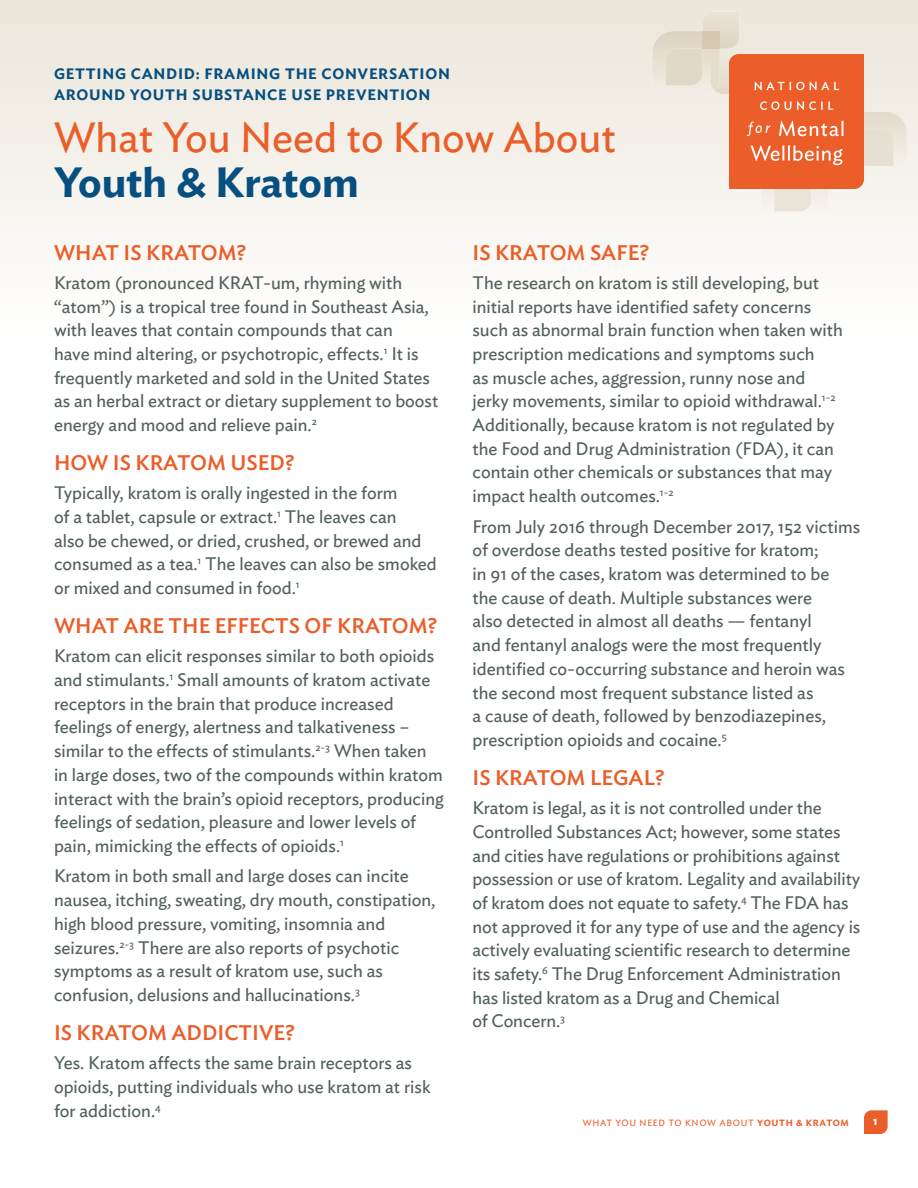
<style>
.page{position:relative;width:918px;height:1188px;background:#fff}
.page>*{position:absolute;margin:0;border:0;box-sizing:border-box;transform-origin:0 0}
.t1{font:42px/45px "Ideal Sans";color:#ea5e29}
.Heading_03{font:500 21px "Ideal Sans";color:#ea5e29}
.Body{font:18px/23.7px "Ideal Sans";color:#53605f}
.t2{font:600 15px/21px "Ideal Sans";letter-spacing:.05em;color:#064f80}
.t3{font:600 12px "Ideal Sans";color:#fff}
.t4{font:9px "Ideal Sans";letter-spacing:.075em;color:#ea5e29}
.s1{font-weight:600;color:#064f80}
.s2{font-weight:600}
</style>
<div class="page">
<svg style="left:864px;top:1110px;width:24px;height:24px"></svg>
<img style="left:864px;top:112px;width:43px;height:67px">
<img style="left:864px;top:129px;width:30px;height:37px">
<img style="left:774px;top:189px;width:37px;height:23px">
<img style="left:652px;top:31px;width:68px;height:68px">
<img style="left:666px;top:49px;width:36px;height:36px">
<img style="left:702px;top:12px;width:37px;height:37px">
<img style="left:702px;top:31px;width:18px;height:18px">
<img style="left:711px;top:57px;width:9px;height:34px">
<svg style="left:729px;top:54px;width:135px;height:135px;background:#ec6837"></svg>
<p class="t2" style="left:54px;top:62px;width:398px">GETTING CANDID: FRAMING THE CONVERSATION<br>AROUND YOUTH SUBSTANCE USE PREVENTION</p>
<p class="t1" style="left:54px;top:111px;width:564px">What You Need to Know About<br><span class="s1">Youth &amp; Kratom</span></p>
<p class="Heading_03" style="left:54px;top:236px;width:194px">WHAT IS KRATOM?</p>
<p class="Body" style="left:54px;top:269px;width:386px">Kratom (pronounced KRAT-um, rhyming with “atom”) is a tropical tree found in Southeast Asia, with leaves that contain compounds that can<br>have mind altering, or psychotropic, effects.<sup>1</sup> It is frequently marketed and sold in the United States as an herbal extract or dietary supplement to boost energy and mood and relieve pain.<sup>2</sup></p>
<p class="Heading_03" style="left:54px;top:447px;width:242px">HOW IS KRATOM USED?</p>
<p class="Body" style="left:54px;top:480px;width:384px">Typically, kratom is orally ingested in the form<br>of a tablet, capsule or extract.<sup>1</sup> The leaves can<br>also be chewed, or dried, crushed, or brewed and consumed as a tea.<sup>1</sup> The leaves can also be smoked or mixed and consumed in food.<sup>1</sup></p>
<p class="Heading_03" style="left:54px;top:610px;width:385px">WHAT ARE THE EFFECTS OF KRATOM?</p>
<p class="Body" style="left:54px;top:643px;width:391px">Kratom can elicit responses similar to both opioids and stimulants.<sup>1</sup> Small amounts of kratom activate receptors in the brain that produce increased feelings of energy, alertness and talkativeness – similar to the effects of stimulants.<sup>2-3</sup> When taken in large doses, two of the compounds within kratom interact with the brain’s opioid receptors, producing feelings of sedation, pleasure and lower levels of pain, mimicking the effects of opioids.<sup>1</sup></p>
<p class="Body" style="left:54px;top:863px;width:383px">Kratom in both small and large doses can incite nausea, itching, sweating, dry mouth, constipation, high blood pressure, vomiting, insomnia and seizures.<sup>2-3</sup> There are also reports of psychotic symptoms as a result of kratom use, such as confusion, delusions and hallucinations.<sup>3</sup></p>
<p class="Heading_03" style="left:54px;top:1017px;width:242px">IS KRATOM ADDICTIVE?</p>
<p class="Body" style="left:54px;top:1050px;width:378px">Yes. Kratom affects the same brain receptors as opioids, putting individuals who use kratom at risk for addiction.<sup>4</sup></p>
<p class="Heading_03" style="left:472px;top:236px;width:178px">IS KRATOM SAFE?</p>
<p class="Body" style="left:472px;top:269px;width:372px">The research on kratom is still developing, but initial reports have identified safety concerns such as abnormal brain function when taken with prescription medications and symptoms such<br>as muscle aches, aggression, runny nose and jerky movements, similar to opioid withdrawal.<sup>1-2<br></sup>Additionally, because kratom is not regulated by the Food and Drug Administration (FDA), it can contain other chemicals or substances that may impact health outcomes.<sup>1-2</sup></p>
<p class="Body" style="left:472px;top:513px;width:389px">From July 2016 through December 2017, 152 victims of overdose deaths tested positive for kratom;<br>in 91 of the cases, kratom was determined to be<br>the cause of death. Multiple substances were<br>also detected in almost all deaths — fentanyl<br>and fentanyl analogs were the most frequently identified co-occurring substance and heroin was the second most frequent substance listed as<br>a cause of death, followed by benzodiazepines, prescription opioids and cocaine.<sup>5</sup></p>
<p class="Heading_03" style="left:472px;top:762px;width:194px">IS KRATOM LEGAL?</p>
<p class="Body" style="left:472px;top:795px;width:389px">Kratom is legal, as it is not controlled under the Controlled Substances Act; however, some states and cities have regulations or prohibitions against possession or use of kratom. Legality and availability of kratom does not equate to safety.<sup>4</sup> The FDA has not approved it for any type of use and the agency is actively evaluating scientific research to determine its safety.<sup>6</sup> The Drug Enforcement Administration has listed kratom as a Drug and Chemical<br>of Concern.<sup>3</sup></p>
<p class="t4" style="left:583px;top:1116px;width:268px">WHAT YOU NEED TO KNOW ABOUT <span class="s2">YOUTH &amp; KRATOM</span></p>
<p class="t3" style="left:873px;top:1112px;width:6px">1</p>
</div>
